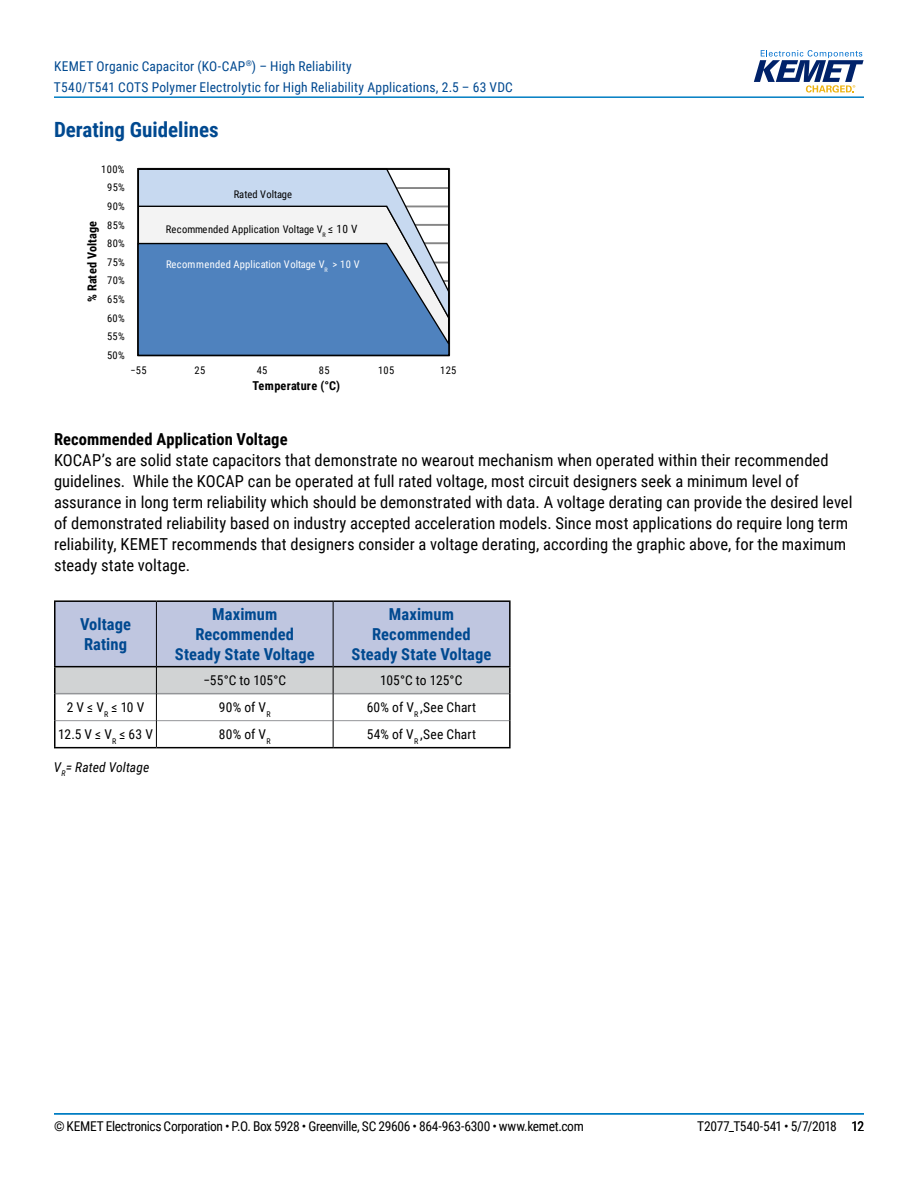
<style>
.page{position:relative;width:918px;height:1188px;background:#fff}
.page>*{position:absolute;margin:0;border:0;box-sizing:border-box;transform-origin:0 0}
.t1{font:700 21px "Roboto Condensed";color:#004990}
.t2{font:16.5px/21px "Roboto Condensed";letter-spacing:.005em;color:#000}
.t3{font:700 16.5px/19.8px "Roboto Condensed";letter-spacing:.005em;color:#004990;text-align:center}
.t4{font:700 16.5px "Roboto Condensed";letter-spacing:.005em;color:#000}
.t5{font:13.5px "Roboto Condensed";letter-spacing:-.02em;color:#000}
.t6{font:13.5px/21px "Roboto Condensed";letter-spacing:.015em;color:#004990}
.t7{font:13.5px "Roboto Condensed";letter-spacing:.015em;color:#000}
.t8{font:italic 13.5px "Roboto Condensed";letter-spacing:.01em;color:#000}
.t9{font:700 12.3px "Roboto Condensed";letter-spacing:.015em;color:#010101}
.t10{font:700 12.3px "Roboto Condensed";letter-spacing:-.005em;color:#010101}
.t11{font:10.5px "Roboto Condensed";letter-spacing:.015em;color:#010101}
.t12{font:10.5px "Roboto Condensed";letter-spacing:.015em;color:#fff}
.s1{font-size:11.4px}
</style>
<div class="page">
<hr style="left:54px;top:1113px;width:810px;height:2px;background:#007dc3">
<hr style="left:54px;top:96px;width:810px;height:2px;background:#007dc3">
<svg style="left:754px;top:50px;width:110px;height:43px"></svg>
<svg style="left:140px;top:171px;width:307px;height:71px"></svg>
<div style="left:137px;top:168px;width:313px;height:188px;border:2px solid #000"></div>
<svg style="left:137px;top:242px;width:313px;height:115px;background:#5985ba"></svg>
<hr style="left:54px;top:666px;width:102px;height:1px;background:#000">
<hr style="left:334px;top:666px;width:177px;height:1px;background:#000">
<svg style="left:56px;top:602px;width:453px;height:145px"></svg>
<hr style="left:54px;top:600px;width:102px;height:2px;background:#000">
<hr style="left:54px;top:602px;width:2px;height:64px;background:#000">
<hr style="left:156px;top:600px;width:177px;height:2px;background:#000">
<hr style="left:333px;top:600px;width:178px;height:2px;background:#000">
<hr style="left:509px;top:602px;width:2px;height:64px;background:#000">
<hr style="left:54px;top:667px;width:2px;height:27px;background:#000">
<hr style="left:509px;top:667px;width:2px;height:27px;background:#000">
<hr style="left:54px;top:694px;width:2px;height:27px;background:#000">
<hr style="left:509px;top:694px;width:2px;height:27px;background:#000">
<hr style="left:54px;top:721px;width:2px;height:26px;background:#000">
<hr style="left:509px;top:721px;width:2px;height:26px;background:#000">
<hr style="left:54px;top:747px;width:102px;height:1px;background:#000">
<hr style="left:156px;top:747px;width:177px;height:1px;background:#000">
<hr style="left:333px;top:747px;width:178px;height:1px;background:#000">
<p class="t6" style="left:54px;top:55px;width:460px">KEMET Organic Capacitor (KO-CAP<sup>®</sup>) – High Reliability<br>T540/T541 COTS Polymer Electrolytic for High Reliability Applications, 2.5 – 63 VDC</p>
<p class="t1" style="left:54px;top:115px;width:166px">Derating Guidelines</p>
<p class="t11" style="left:101px;top:162px;width:25px">100%</p>
<p class="t11" style="left:107px;top:180px;width:19px">95%</p>
<p class="t10" style="left:84px;top:302px;width:82px;rotate:-90deg">% Rated Voltage</p>
<p class="t11" style="left:107px;top:199px;width:19px">90%</p>
<p class="t11" style="left:107px;top:217px;width:19px">85%</p>
<p class="t11" style="left:107px;top:236px;width:19px">80%</p>
<p class="t11" style="left:107px;top:255px;width:19px">75%</p>
<p class="t11" style="left:107px;top:273px;width:19px">70%</p>
<p class="t11" style="left:107px;top:292px;width:19px">65%</p>
<p class="t11" style="left:107px;top:311px;width:19px">60%</p>
<p class="t11" style="left:107px;top:329px;width:19px">55%</p>
<p class="t11" style="left:107px;top:348px;width:19px">50%</p>
<p class="t11" style="left:234px;top:187px;width:60px">Rated Voltage</p>
<p class="t11" style="left:166px;top:222px;width:193px">Recommended Application Voltage V<sub>R</sub> <span class="s1">≤ 10 V</span></p>
<p class="t12" style="left:166px;top:257px;width:195px">Recommended Application Voltage V<sub>R</sub> &gt; 10 V</p>
<p class="t11" style="left:131px;top:363px;width:17px">−55</p>
<p class="t11" style="left:195px;top:363px;width:12px">25</p>
<p class="t11" style="left:257px;top:363px;width:12px">45</p>
<p class="t11" style="left:319px;top:363px;width:12px">85</p>
<p class="t11" style="left:378px;top:363px;width:18px">105</p>
<p class="t11" style="left:440px;top:363px;width:18px">125</p>
<p class="t9" style="left:252px;top:377px;width:89px">Temperature (°C)</p>
<p class="t4" style="left:54px;top:428px;width:235px">Recommended Application Voltage</p>
<p class="t2" style="left:54px;top:449px;width:800px">KOCAP’s are solid state capacitors that demonstrate no wearout mechanism when operated within their recommended guidelines. While the KOCAP can be operated at full rated voltage, most circuit designers seek a minimum level of assurance in long term reliability which should be demonstrated with data. A voltage derating can provide the desired level of demonstrated reliability based on industry accepted acceleration models. Since most applications do require long term reliability, KEMET recommends that designers consider a voltage derating, according the graphic above, for the maximum steady state voltage.</p>
<p class="t3" style="left:80px;top:614px;width:52px;text-align:left">Voltage<br>Rating</p>
<p class="t3" style="left:175px;top:604px;width:141px">Maximum<br>Recommended<br>Steady State Voltage</p>
<p class="t3" style="left:352px;top:604px;width:141px">Maximum<br>Recommended<br>Steady State Voltage</p>
<p class="t5" style="left:203px;top:671px;width:84px">−55°C to 105°C</p>
<p class="t5" style="left:380px;top:671px;width:84px">105°C to 125°C</p>
<p class="t5" style="left:67px;top:698px;width:79px">2V≤V<sub>R</sub> ≤10V</p>
<p class="t5" style="left:219px;top:698px;width:53px">90% of V<sub>R</sub></p>
<p class="t7" style="left:367px;top:698px;width:111px">60% of V<sub>R</sub> ,See Chart</p>
<p class="t5" style="left:58px;top:725px;width:96px">12.5V≤V<sub>R</sub> ≤63V</p>
<p class="t5" style="left:219px;top:725px;width:53px">80% of V<sub>R</sub></p>
<p class="t7" style="left:367px;top:725px;width:111px">54% of V<sub>R</sub> ,See Chart</p>
<p class="t8" style="left:54px;top:757px;width:97px">V<sub>R</sub>= Rated Voltage</p>
<p class="t5" style="left:54px;top:1116px;width:531px">© KEMET Electronics Corporation • P.O. Box 5928 • Greenville, SC 29606 • 864-963-6300 • www.kemet.com</p>
<p class="t5" style="left:697px;top:1116px;width:168px">T2077_T540-541 • 5/7/2018 12</p>
</div>
